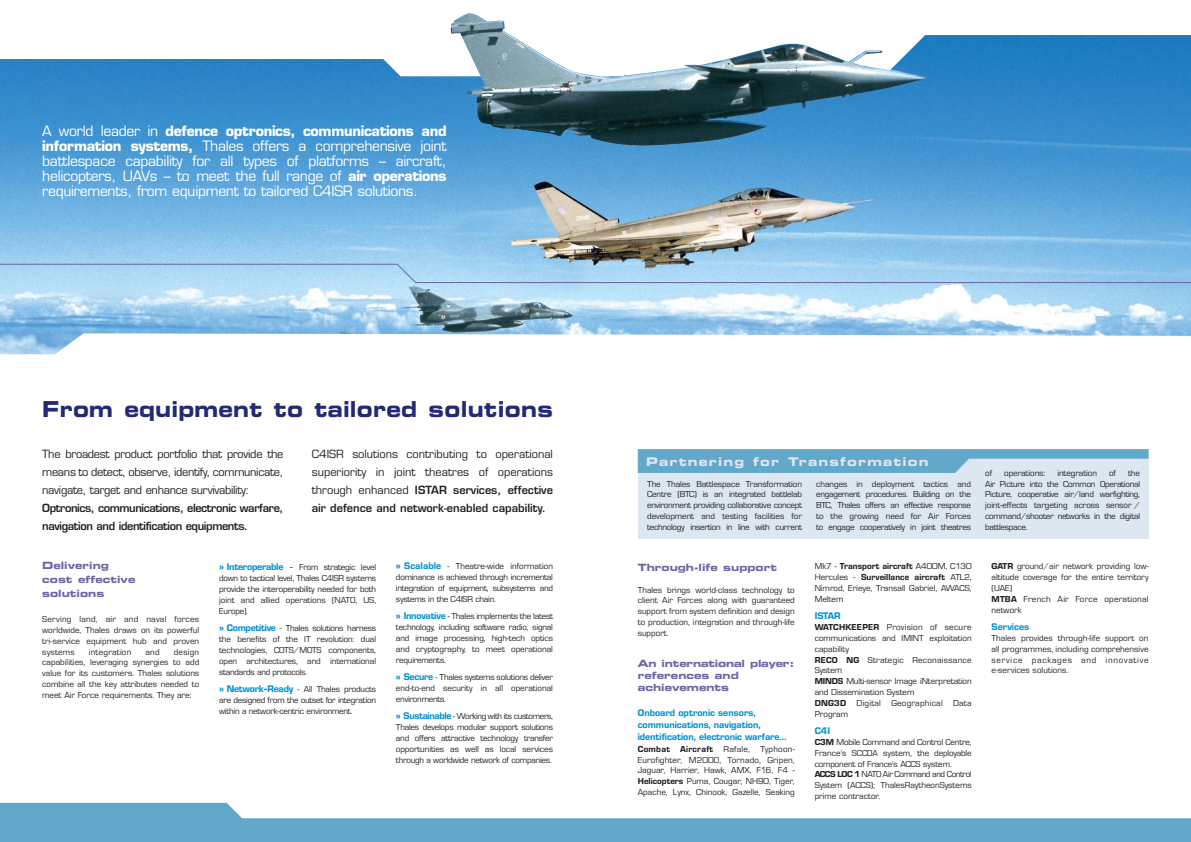
<style>
.page{position:relative;width:1191px;height:842px;background:#fff}
.page>*{position:absolute;margin:0;border:0;box-sizing:border-box;transform-origin:0 0}
.t1{font:22px "Eurostile Bold Extended Two";letter-spacing:.01em;color:#232a75;scale:.89 1}
.t2{font:14px/15px "Eurostile";letter-spacing:-.02em;color:#fff;text-align:justify}
.t3{font:12px "Eurostile Bold Extended Two";letter-spacing:.1em;color:#dce7f1}
.t4{font:11px/18px "Eurostile";color:#231f20;text-align:justify}
.t5{font:600 11px/18px "Eurostile";letter-spacing:-.035em;color:#231f20}
.t6{font:10px/14px "Eurostile Bold Extended Two";color:#6b66a4}
.t7{font:900 10px/12px "Eurostile";letter-spacing:-.005em;color:#0091d0}
.t8{font:9px/10.8px "Eurostile Rmn";color:#231f20;text-align:justify}
.t9{font:9px/10.8px "Eurostile Rmn";letter-spacing:-.02em;color:#231f20}
.t10{font:9px/11.9px "Eurostile Rmn";letter-spacing:-.025em;color:#231f20}
.t11{font:900 9px/10.8px "Eurostile";color:#231f20}
.t12{font:9px "Eurostile Rmn";letter-spacing:.025em;color:#231f20}
.s1{font-weight:700}
.s2{font-weight:600}
.s3{font-family:"Eurostile Hvy";font-size:10px;color:#0091d0}
.s4{font-family:"Eurostile";font-weight:900;font-size:10px;color:#0091d0}
.s5{font-size:11px}
.s6{font-family:"Eurostile";font-weight:900}
.s7{font-family:"Eurostile Rmn";font-weight:400}
</style>
<div class="page">
<div style="left:637px;top:450px;width:511px;height:89px;background:#dce7f1"></div>
<img style="left:0;top:35px;width:1190px;height:319px">
<img style="left:450px;top:13px;width:475px;height:133px">
<svg style="left:0;top:264px;width:1190px;height:19px;background:#a3d0ee"></svg>
<svg style="left:0;top:803px;width:1190px;height:39px;fill:#62a8cb"></svg>
<svg style="left:637px;top:449px;width:511px;height:24px"></svg>
<p class="t2" style="left:42px;top:124px;width:406px">A world leader in <span class="s1">defence optronics, communications and information systems,</span> Thales offers a comprehensive joint battlespace capability for all types of platforms – aircraft, helicopters, UAVs – to meet the full range of <span class="s1">air operations </span>requirements, from equipment to tailored C4ISR solutions.</p>
<h1 class="t1" style="left:42px;top:401px;width:575px">From equipment to tailored solutions</h1>
<p class="t4" style="left:42px;top:446px;width:243px">The broadest product portfolio that provide the means to detect, observe, identify, communicate, navigate, target and enhance survivability:</p>
<p class="t5" style="left:42px;top:500px;width:243px">Optronics, communications, electronic warfare, navigation and identification equipments.</p>
<p class="t4" style="left:312px;top:446px;width:243px">C4ISR solutions contributing to operational superiority in joint theatres of operations through enhanced <span class="s2">ISTAR services, effective air defence and network-enabled capability.</span></p>
<p class="t6" style="left:42px;top:560px;width:95px">Delivering cost effective solutions</p>
<p class="t8" style="left:42px;top:615px;width:158px">Serving land, air and naval forces worldwide, Thales draws on its powerful tri-service equipment hub and proven systems</p>
<p class="t8" style="left:42px;top:647px;width:158px;text-indent:131px">design capabilities, leveraging synergies to add value for its customers. Thales solutions combine all the key attributes needed to meet Air Force requirements. They are:</p>
<p class="t12" style="left:89px;top:648px;width:44px">integration</p>
<p class="t8" style="left:145px;top:647px;width:16px">and</p>
<p class="t10" style="left:219px;top:561px;width:158px"><span class="s3">»</span> <span class="s4">Interoperable</span> <span class="s5">-</span> From strategic level down to tactical level, Thales C4ISR systems</p>
<p class="t8" style="left:219px;top:585px;width:158px">provide the interoperability needed for both joint and allied operations (NATO, US, Europe).</p>
<p class="t8" style="left:219px;top:623px;width:158px"><span class="s3">»</span> <span class="s4">Competitive</span> - Thales solutions harness the benefits of the IT revolution: dual technologies, COTS/MOTS components, open architectures, and international standards and protocols.</p>
<p class="t8" style="left:219px;top:684px;width:158px;line-height:11.1px"><span class="s3">»</span> <span class="s4">Network-Ready</span> - All Thales products are designed from the outset for integration within a network-centric environment.</p>
<p class="t8" style="left:396px;top:561px;width:158px"><span class="s3">»</span> <span class="s4">Scalable</span> - Theatre-wide information dominance is achieved through incremental integration of equipment, subsystems and systems in the C4ISR chain.</p>
<p class="t8" style="left:396px;top:611px;width:158px"><span class="s3">»</span> <span class="s4">Innovative</span> - Thales implements the latest technology, including software radio, signal and image processing, high-tech optics and cryptography, to meet operational requirements.</p>
<p class="t8" style="left:396px;top:672px;width:158px;line-height:11.1px"><span class="s3">»</span> <span class="s4">Secure</span> - Thales systems solutions deliver end-to-end security in all operational environments.</p>
<p class="t8" style="left:396px;top:712px;width:158px"><span class="s3">»</span> <span class="s4">Sustainable</span> - Working with its customers, Thales develops modular support solutions and offers attractive technology transfer opportunities as well as local services through a worldwide network of companies.</p>
<h3 class="t3" style="left:646px;top:457px;width:284px">Partnering for Transformation</h3>
<p class="t8" style="left:647px;top:479px;width:156px">The Thales Battlespace Transformation Centre (BTC) is an integrated battlelab environment providing collaborative concept development and testing facilities for technology insertion in line with current</p>
<p class="t8" style="left:816px;top:479px;width:156px">changes in deployment tactics and engagement procedures. Building on the BTC, Thales offers an effective response to the growing need for Air Forces to engage cooperatively in joint theatres</p>
<p class="t6" style="left:637px;top:561px;width:141px">Through-life support</p>
<p class="t8" style="left:637px;top:585px;width:158px">Thales brings world-class technology to client Air Forces along with guaranteed support from system definition and design to production, integration and through-life support.</p>
<p class="t6" style="left:637px;top:658px;width:158px;line-height:12px">An international player: references and achievements</p>
<p class="t7" style="left:637px;top:708px;width:150px">Onboard optronic sensors, communications, navigation, identification, electronic warfare…</p>
<p class="t8" style="left:637px;top:744px;width:158px"><span class="s6">Combat Aircraft</span> Rafale, Typhoon-Eurofighter, M2000, Tornado, Gripen, Jaguar, Harrier, Hawk, AMX, F16, F4 - <span class="s6">Helicopters</span> Puma, Cougar, NH90, Tiger, Apache, Lynx, Chinook, Gazelle, Seaking</p>
<p class="t11" style="left:814px;top:562px;width:158px"><span class="s7">Mk7 -</span> Transport aircraft <span class="s7">A400M, C130<br>Hercules -</span> Surveillance aircraft <span class="s7">ATL2,</span></p>
<p class="t8" style="left:814px;top:583px;width:158px">Nimrod, Erieye, Transall Gabriel, AWACS,<br>Meltem</p>
<p class="t7" style="left:814px;top:610px;width:28px">ISTAR</p>
<p class="t8" style="left:814px;top:623px;width:158px;text-align:left"><span class="s6">WATCHKEEPER</span> Provision of secure communications and IMINT exploitation capability<br><span class="s6">RECO NG</span> Strategic Reconaissance<br>System<br><span class="s6">MINDS</span> Multi-sensor Image iNterpretation and Dissemination System<br><span class="s6">DNG3D</span> Digital Geographical Data<br>Program</p>
<p class="t7" style="left:814px;top:725px;width:17px">C4I</p>
<p class="t9" style="left:814px;top:738px;width:158px"><span class="s6">C3M</span> Mobile Command and Control Centre, France's SCCOA system, the deployable component of France's ACCS system.<br><span class="s6">ACCS LOC 1</span> NATO Air Command and Control System (ACCS); ThalesRaytheonSystems prime contractor.</p>
<p class="t8" style="left:985px;top:468px;width:8px">of</p>
<p class="t8" style="left:1004px;top:468px;width:43px">operations:</p>
<p class="t8" style="left:1057px;top:468px;width:41px">integration</p>
<p class="t8" style="left:1109px;top:468px;width:8px">of</p>
<p class="t8" style="left:985px;top:468px;width:156px;text-indent:143px">the Air Picture into the Common Operational Picture, cooperative air/land warfighting, joint-effects targeting across sensor / command/shooter networks in the digital battlespace.</p>
<p class="t8" style="left:991px;top:562px;width:158px;text-align:left"><span class="s6">GATR</span> ground/air network providing low&shy;altitude coverage for the entire territory (UAE)<br><span class="s6">MTBA</span> French Air Force operational network</p>
<p class="t7" style="left:991px;top:621px;width:39px">Services</p>
<p class="t8" style="left:991px;top:633px;width:158px">Thales provides through-life support on all programmes, including comprehensive service packages and innovative e-services solutions.</p>
</div>
